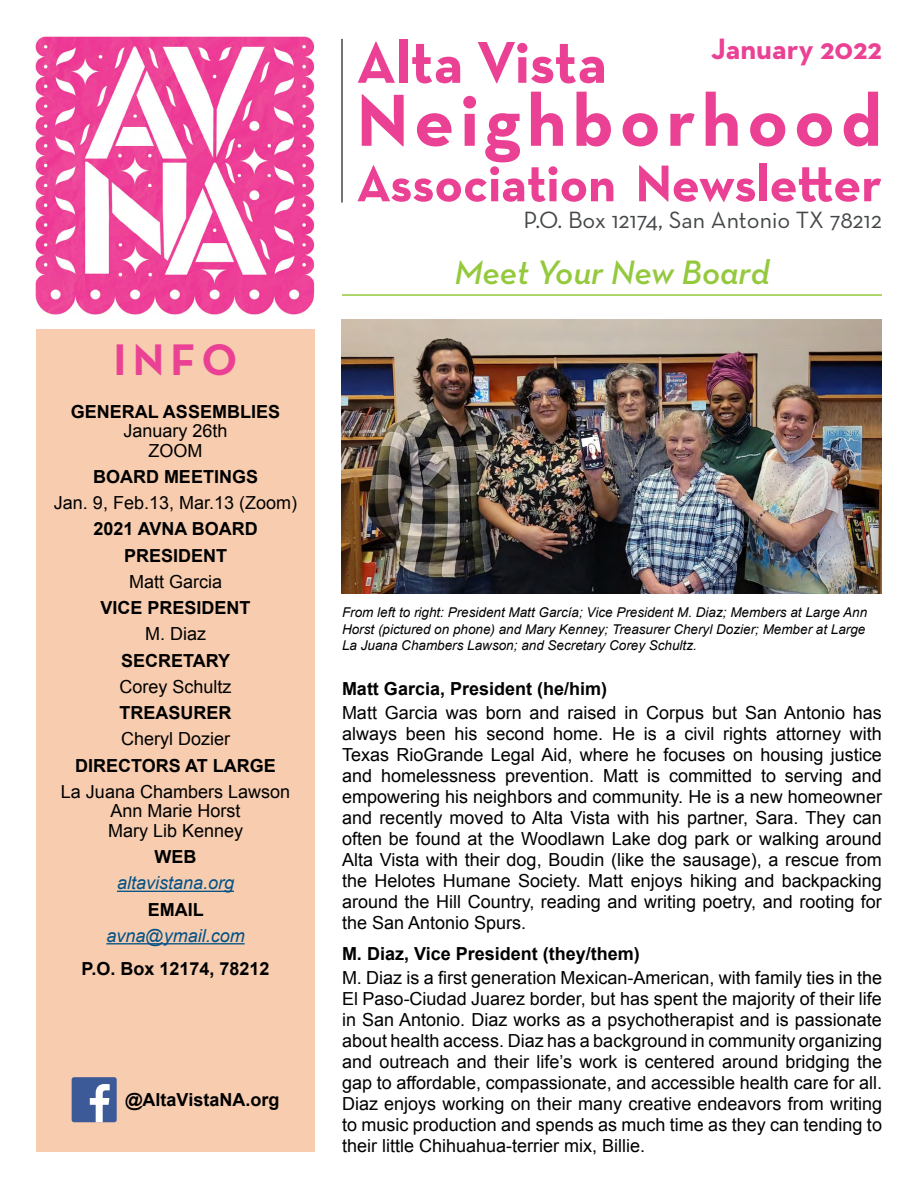
<style>
.page{position:relative;width:918px;height:1188px;background:#fff}
.page>*{position:absolute;margin:0;border:0;box-sizing:border-box;transform-origin:0 0}
.t1{font:700 75px "Neutraface Text";letter-spacing:.08em;color:#eb4194}
.t2{font:700 60px "Neutraface Text";color:#eb4194}
.t3{font:700 52.5px "Neutraface Text";color:#eb4194}
.t4{font:700 45px "Neutraface Text";color:#eb4194}
.t5{font:italic 600 34.5px "Neutraface Text";color:#95c93d}
.t6{font:700 30px "Neutraface Text";color:#eb4194}
.t7{font:24px "Neutraface Text";color:#444749}
.t8{font:18px/21px "Arial";color:#000;text-align:justify}
.t9{font:700 18px/26.2px "Arial";color:#000}
.t10{font:italic 18px "Arial";color:#025287}
.t11{font:italic 13.5px/16.5px "Arial";color:#000}
</style>
<div class="page">
<div style="left:36px;top:329px;width:279px;height:823px;background:#f7ccaf"></div>
<hr style="left:342px;top:294px;width:540px;height:2px;background:#95c93d">
<hr style="left:117px;top:891px;width:117px;height:1px;background:#025287">
<hr style="left:106px;top:943px;width:139px;height:1px;background:#025287">
<hr style="left:341px;top:39px;width:2px;height:163px;background:#444749">
<div style="left:72px;top:1077px;width:45px;height:45px;background:#3d5a98;border-radius:2px"></div>
<svg style="left:90px;top:1084px;width:20px;height:38px"></svg>
<img style="left:341px;top:320px;width:540px;height:274px">
<img style="left:36px;top:36px;width:279px;height:279px">
<h3 class="t4" style="left:114px;top:331px;width:125px">Info</h3>
<p class="t9" style="left:71px;top:399px;width:211px">GENERAL ASSEMBLIES</p>
<p class="t8" style="left:123px;top:421px;width:106px;line-height:19.5px;text-align:center">January 26th<br>ZOOM</p>
<p class="t9" style="left:93px;top:464px;width:167px">BOARD MEETINGS</p>
<p class="t8" style="left:54px;top:492px;width:245px">Jan. 9, Feb.13, Mar.13 (Zoom)</p>
<p class="t9" style="left:124px;top:517px;width:135px;text-indent:-31px">2021 AVNA BOARD<br>PRESIDENT</p>
<p class="t8" style="left:129px;top:571px;width:95px">Matt Garcia</p>
<p class="t9" style="left:101px;top:595px;width:23px">VICE</p>
<p class="t9" style="left:148px;top:595px;width:25px">PRESIDENT</p>
<p class="t8" style="left:145px;top:624px;width:63px">M. Diaz</p>
<p class="t9" style="left:121px;top:648px;width:26px">SECRETAR</p>
<p class="t9" style="left:218px;top:648px;width:14px">Y</p>
<p class="t8" style="left:120px;top:676px;width:114px">Corey Schultz</p>
<p class="t9" style="left:120px;top:700px;width:24px">TREAS</p>
<p class="t9" style="left:181px;top:700px;width:27px">URER</p>
<p class="t8" style="left:121px;top:729px;width:111px">Cheryl Dozier</p>
<p class="t9" style="left:75px;top:753px;width:26px">DIRECTORS</p>
<p class="t9" style="left:185px;top:753px;width:53px">AT LARGE</p>
<p class="t8" style="left:61px;top:782px;width:231px;line-height:19.5px;text-align:center">La Juana Chambers Lawson<br>Ann Marie Horst<br>Mary Lib Kenney</p>
<p class="t9" style="left:155px;top:844px;width:43px">WEB</p>
<p class="t10" style="left:117px;top:871px;width:119px">altavistana.org</p>
<p class="t9" style="left:148px;top:897px;width:57px">EMAIL</p>
<p class="t10" style="left:106px;top:924px;width:140px">avna@ymail.com</p>
<p class="t9" style="left:82px;top:956px;width:189px">P.O. BOX 12174, 78212</p>
<p class="t9" style="left:125px;top:1087px;width:156px">@ALTAVISTANA.ORG</p>
<h3 class="t6" style="left:711px;top:30px;width:172px">January 2022</h3>
<h2 class="t2" style="left:356px;top:24px;width:252px">Alta Vista</h2>
<h1 class="t1" style="left:356px;top:72px;width:527px">Neighborhood</h1>
<h3 class="t3" style="left:356px;top:150px;width:527px">Association Newsletter</h3>
<h3 class="t7" style="left:524px;top:205px;width:360px">P.O. Box 12174, San Antonio TX 78212</h3>
<h3 class="t5" style="left:455px;top:250px;width:316px">Meet Your New Board</h3>
<p class="t11" style="left:342px;top:605px;width:527px">From left to right: President Matt García; Vice President M. Diaz; Members at Large Ann<br>Horst (pictured on phone) and Mary Kenney; Treasurer Cheryl Dozier; Member at Large<br>La Juana Chambers Lawson; and Secretary Corey Schultz.</p>
<p class="t9" style="left:342px;top:676px;width:267px">MATT GARCIA, PRESIDENT (HE/HIM)</p>
<p class="t8" style="left:342px;top:703px;width:542px">Matt Garcia was born and raised in Corpus but San Antonio has always been his second home. He is a civil rights attorney with Texas RioGrande Legal Aid, where he focuses on housing justice and homelessness prevention. Matt is committed to serving and empowering his neighbors and community. He is a new homeowner and recently moved to Alta Vista with his partner, Sara. They can often be found at the Woodlawn Lake dog park or walking around Alta Vista with their dog, Boudin (like the sausage), a rescue from the Helotes Humane Society. Matt enjoys hiking and backpacking around the Hill Country, reading and writing poetry, and rooting for the San Antonio Spurs.</p>
<p class="t9" style="left:342px;top:941px;width:299px">M. DIAZ, VICE PRESIDENT (THEY/THEM)</p>
<p class="t8" style="left:342px;top:967px;width:542px">M. Diaz is a first generation Mexican-American, with family ties in the El Paso-Ciudad Juarez border, but has spent the majority of their life in San Antonio. Diaz works as a psychotherapist and is passionate about health access. Diaz has a background in community organizing and outreach and their life’s work is centered around bridging the gap to affordable, compassionate, and accessible health care for all.<br>Diaz enjoys working on their many creative endeavors from writing to music production and spends as much time as they can tending to their little Chihuahua-terrier mix, Billie.</p>
</div>
